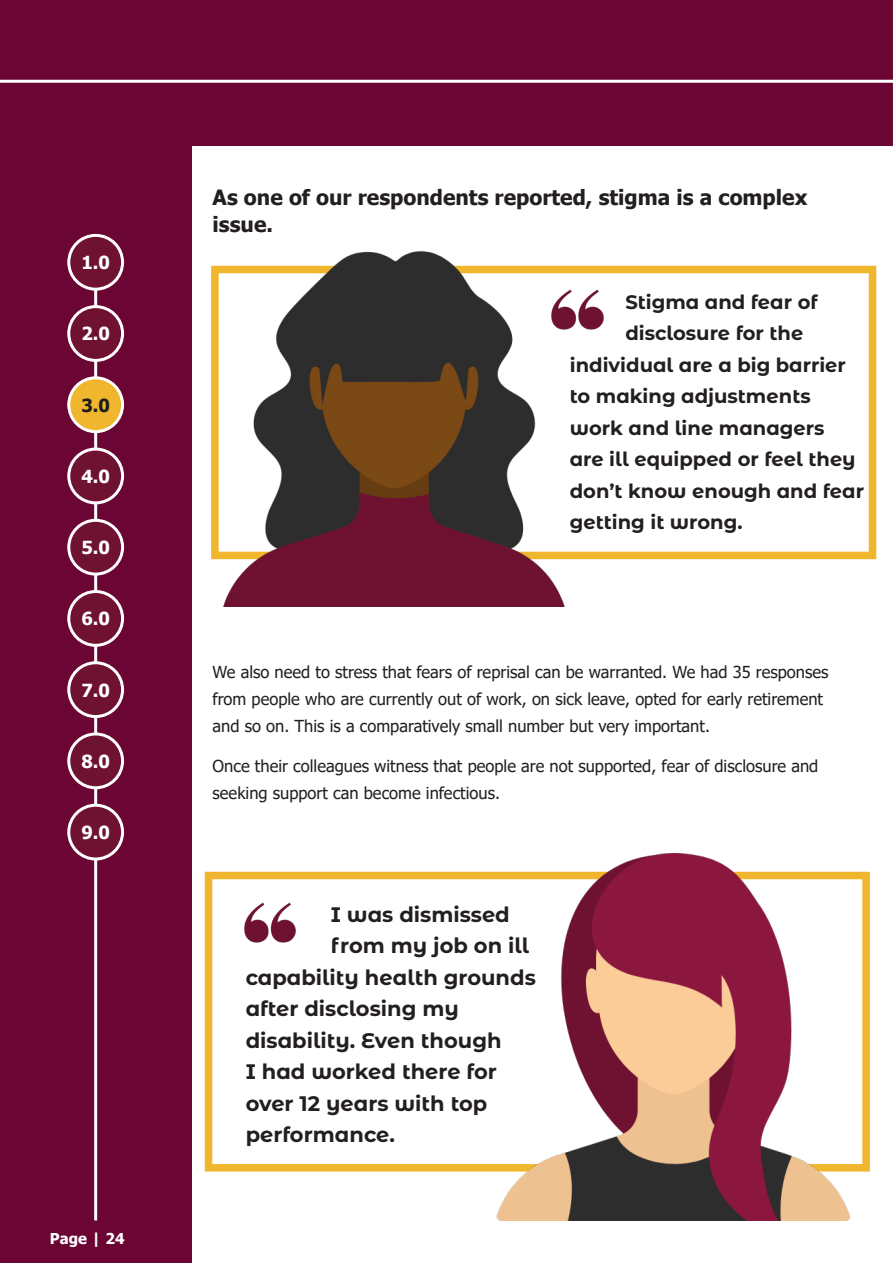
<style>
.page{position:relative;width:893px;height:1263px;background:#fff}
.page>*{position:absolute;margin:0;border:0;box-sizing:border-box;transform-origin:0 0}
.t1{font:700 21px "Montserrat Alternates";color:#231f20}
.t2{font:700 21px/27px "Tahoma";color:#231f20}
.t3{font:700 19.5px "Montserrat Alternates";color:#231f20}
.t4{font:700 18px "Tahoma";color:#fff}
.t5{font:700 18px "Tahoma";color:#1c1c1c}
.t6{font:16.5px/27px "Tahoma";color:#231f20}
.t7{font:700 15px "Tahoma";color:#fff}
</style>
<div class="page">
<div style="left:0;top:0;width:893px;height:145px;background:#6a0534"></div>
<div style="left:0;top:0;width:191px;height:1263px;background:#6a0534"></div>
<img style="left:892px;top:0;width:1px;height:145px">
<hr style="left:0;top:80px;width:893px;height:3px;background:#fff">
<div style="left:211px;top:266px;width:665px;height:293px;border:8px solid #efb62e"></div>
<div style="left:205px;top:872px;width:665px;height:299px;border:8px solid #efb62e"></div>
<hr style="left:94px;top:239px;width:3px;height:981px;background:#fff">
<div style="left:69px;top:235px;width:54px;height:54px;background:#6f1231;border-radius:50%"></div>
<div style="left:67px;top:234px;width:57px;height:57px;border:3px solid #fff;border-radius:50%"></div>
<div style="left:69px;top:307px;width:54px;height:53px;background:#6f1231;border-radius:50%"></div>
<div style="left:67px;top:305px;width:57px;height:57px;border:3px solid #fff;border-radius:50%"></div>
<div style="left:69px;top:378px;width:54px;height:54px;background:#efb62e;border-radius:50%"></div>
<div style="left:67px;top:376px;width:57px;height:57px;border:3px solid #fff;border-radius:50%"></div>
<div style="left:69px;top:449px;width:54px;height:54px;background:#6f1231;border-radius:50%"></div>
<div style="left:67px;top:448px;width:57px;height:56px;border:3px solid #fff;border-radius:50%"></div>
<div style="left:69px;top:520px;width:54px;height:54px;background:#6f1231;border-radius:50%"></div>
<div style="left:67px;top:519px;width:57px;height:57px;border:3px solid #fff;border-radius:50%"></div>
<div style="left:69px;top:591px;width:54px;height:54px;background:#6f1231;border-radius:50%"></div>
<div style="left:67px;top:590px;width:57px;height:57px;border:3px solid #fff;border-radius:50%"></div>
<div style="left:69px;top:663px;width:54px;height:53px;background:#6f1231;border-radius:50%"></div>
<div style="left:67px;top:661px;width:57px;height:57px;border:3px solid #fff;border-radius:50%"></div>
<div style="left:69px;top:734px;width:54px;height:54px;background:#6f1231;border-radius:50%"></div>
<div style="left:67px;top:732px;width:57px;height:57px;border:3px solid #fff;border-radius:50%"></div>
<div style="left:69px;top:805px;width:54px;height:54px;background:#6f1231;border-radius:50%"></div>
<div style="left:67px;top:804px;width:57px;height:56px;border:3px solid #fff;border-radius:50%"></div>
<img style="left:244px;top:902px;width:52px;height:41px">
<img style="left:191px;top:210px;width:413px;height:397px">
<img style="left:440px;top:853px;width:430px;height:367px">
<p class="t4" style="left:81px;top:250px;width:30px">1.0</p>
<p class="t4" style="left:81px;top:321px;width:30px">2.0</p>
<p class="t5" style="left:81px;top:392px;width:30px">3.0</p>
<p class="t4" style="left:81px;top:464px;width:30px">4.0</p>
<p class="t4" style="left:81px;top:535px;width:30px">5.0</p>
<p class="t4" style="left:81px;top:606px;width:30px">6.0</p>
<p class="t4" style="left:81px;top:677px;width:30px">7.0</p>
<p class="t4" style="left:81px;top:749px;width:30px">8.0</p>
<p class="t4" style="left:81px;top:820px;width:30px">9.0</p>
<p class="t7" style="left:50px;top:1228px;width:76px">Page | 24</p>
<p class="t2" style="left:213px;top:185px;width:596px">As one of our respondents reported, stigma is a complex issue.</p>
<p class="t3" style="left:625px;top:288px;width:194px">Stigma and fear of</p>
<p class="t3" style="left:625px;top:319px;width:180px">disclosure for the</p>
<p class="t3" style="left:570px;top:351px;width:278px">individual are a big barrier</p>
<p class="t3" style="left:570px;top:382px;width:242px">to making adjustments</p>
<p class="t3" style="left:570px;top:414px;width:256px">work and line managers</p>
<p class="t3" style="left:570px;top:445px;width:287px">are ill equipped or feel they</p>
<p class="t3" style="left:570px;top:477px;width:296px">don’t know enough and fear</p>
<p class="t3" style="left:570px;top:508px;width:174px">getting it wrong.</p>
<p class="t6" style="left:213px;top:660px;width:617px">We also need to stress that fears of reprisal can be warranted. We had 35 responses from people who are currently out of work, on sick leave, opted for early retirement and so on. This is a comparatively small number but very important.</p>
<p class="t6" style="left:213px;top:753px;width:607px">Once their colleagues witness that people are not supported, fear of disclosure and seeking support can become infectious.</p>
<p class="t1" style="left:331px;top:899px;width:180px">I was dismissed</p>
<p class="t1" style="left:331px;top:930px;width:200px">from my job on ill</p>
<p class="t1" style="left:246px;top:962px;width:292px">capability health grounds</p>
<p class="t1" style="left:246px;top:993px;width:215px">after disclosing my</p>
<p class="t1" style="left:246px;top:1025px;width:257px">disability. Even though</p>
<p class="t1" style="left:246px;top:1056px;width:253px">I had worked there for</p>
<p class="t1" style="left:246px;top:1088px;width:243px">over 12 years with top</p>
<p class="t1" style="left:246px;top:1119px;width:151px">performance.</p>
</div>
